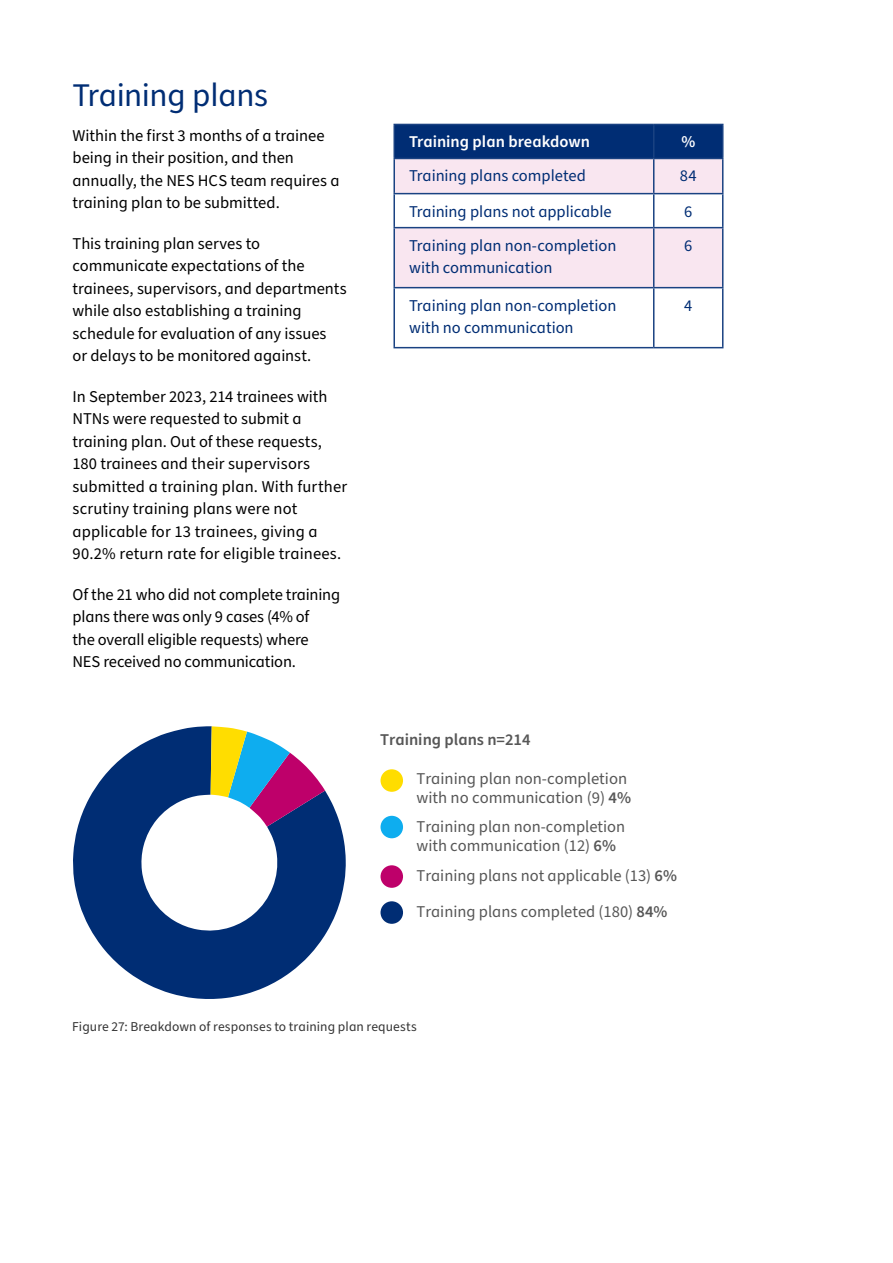
<style>
.page{position:relative;width:893px;height:1263px;background:#fff}
.page>*{position:absolute;margin:0;border:0;box-sizing:border-box;transform-origin:0 0}
.body{font:33px "Source Sans Pro";letter-spacing:-.015em;color:#002d74}
.body-2{font:16.5px/22.5px "Source Sans Pro";color:#000}
.t1{font:16.5px/19.8px "Source Sans Pro";color:#575757}
.body-3{font:16.5px/22.5px "Source Sans Pro";letter-spacing:-.005em;color:#002d74}
.body-4{font:600 16.5px "Source Sans Pro";color:#fff}
.t2{font:600 16.5px "Source Sans Pro";color:#575757}
.image_caption{font:13.5px "Source Sans Pro";letter-spacing:.005em;color:#333}
.s1{font-weight:600}
</style>
<div class="page">
<svg style="left:395px;top:125px;width:327px;height:68px;background:#7d8ab2"></svg>
<svg style="left:395px;top:194px;width:327px;height:153px"></svg>
<hr style="left:393px;top:124px;width:261px;height:1px;background:#1a4282">
<hr style="left:393px;top:125px;width:2px;height:33px;background:#1a4282">
<hr style="left:654px;top:124px;width:69px;height:1px;background:#1a4282">
<hr style="left:653px;top:125px;width:1px;height:33px;background:#1a4282">
<hr style="left:722px;top:125px;width:1px;height:33px;background:#1a4282">
<hr style="left:393px;top:158px;width:261px;height:1px;background:#1a4282">
<hr style="left:393px;top:159px;width:2px;height:34px;background:#1a4282">
<hr style="left:654px;top:158px;width:69px;height:1px;background:#1a4282">
<hr style="left:653px;top:159px;width:1px;height:34px;background:#1a4282">
<hr style="left:722px;top:159px;width:1px;height:34px;background:#1a4282">
<hr style="left:393px;top:193px;width:261px;height:1px;background:#1a4282">
<hr style="left:393px;top:194px;width:2px;height:33px;background:#1a4282">
<hr style="left:654px;top:193px;width:69px;height:1px;background:#1a4282">
<hr style="left:653px;top:194px;width:1px;height:33px;background:#1a4282">
<hr style="left:722px;top:194px;width:1px;height:33px;background:#1a4282">
<hr style="left:393px;top:227px;width:261px;height:1px;background:#1a4282">
<hr style="left:393px;top:228px;width:2px;height:59px;background:#1a4282">
<hr style="left:654px;top:227px;width:69px;height:1px;background:#1a4282">
<hr style="left:653px;top:228px;width:1px;height:59px;background:#1a4282">
<hr style="left:722px;top:228px;width:1px;height:59px;background:#1a4282">
<hr style="left:393px;top:287px;width:261px;height:1px;background:#1a4282">
<hr style="left:393px;top:288px;width:2px;height:59px;background:#1a4282">
<hr style="left:654px;top:287px;width:69px;height:1px;background:#1a4282">
<hr style="left:653px;top:288px;width:1px;height:59px;background:#1a4282">
<hr style="left:722px;top:288px;width:1px;height:59px;background:#1a4282">
<hr style="left:393px;top:347px;width:261px;height:1px;background:#1a4282">
<hr style="left:654px;top:347px;width:69px;height:1px;background:#1a4282">
<div style="left:381px;top:816px;width:22px;height:22px;background:#0eadef;border-radius:50%"></div>
<div style="left:381px;top:901px;width:22px;height:23px;background:#002d74;border-radius:50%"></div>
<div style="left:381px;top:865px;width:22px;height:23px;background:#be006a;border-radius:50%"></div>
<div style="left:381px;top:769px;width:22px;height:23px;background:#fd0;border-radius:50%"></div>
<svg style="left:73px;top:726px;width:273px;height:273px;fill:#002d74"></svg>
<svg style="left:211px;top:726px;width:114px;height:101px"></svg>
<p class="body" style="left:73px;top:73px;width:197px">Training plans</p>
<p class="body-2" style="left:73px;top:124px;width:268px">Within the first 3 months of a trainee being in their position, and then annually, the NES HCS team requires a training plan to be submitted.</p>
<p class="body-2" style="left:73px;top:232px;width:276px">This training plan serves to communicate expectations of the trainees, supervisors, and departments while also establishing a training schedule for evaluation of any issues<br>or delays to be monitored against.</p>
<p class="body-2" style="left:73px;top:385px;width:276px">In September 2023, 214 trainees with NTNs were requested to submit a training plan. Out of these requests, 180 trainees and their supervisors submitted a training plan. With further scrutiny training plans were not applicable for 13 trainees, giving a 90.2% return rate for eligible trainees.</p>
<p class="body-2" style="left:73px;top:583px;width:269px">Of the 21 who did not complete training plans there was only 9 cases (4% of<br>the overall eligible requests) where NES received no communication.</p>
<p class="body-4" style="left:409px;top:131px;width:182px">Training plan breakdown</p>
<p class="body-4" style="left:681px;top:131px;width:15px">%</p>
<p class="body-3" style="left:409px;top:165px;width:178px">Training plans completed</p>
<p class="body-3" style="left:680px;top:165px;width:18px">84</p>
<p class="body-3" style="left:409px;top:200px;width:204px">Training plans not applicable</p>
<p class="body-3" style="left:684px;top:200px;width:10px">6</p>
<p class="body-3" style="left:409px;top:234px;width:209px">Training plan non-completion with communication</p>
<p class="body-3" style="left:684px;top:234px;width:10px">6</p>
<p class="body-3" style="left:409px;top:294px;width:209px">Training plan non-completion with no communication</p>
<p class="body-3" style="left:684px;top:294px;width:10px">4</p>
<p class="t2" style="left:380px;top:729px;width:152px">Training plans n=214</p>
<p class="t1" style="left:417px;top:769px;width:216px">Training plan non-completion with no communication (9) <span class="s1">4%</span></p>
<p class="t1" style="left:416px;top:817px;width:210px">Training plan non-completion with communication (12) <span class="s1">6%</span></p>
<p class="t1" style="left:416px;top:866px;width:262px">Training plans not applicable (13) <span class="s1">6%</span></p>
<p class="t1" style="left:416px;top:902px;width:252px">Training plans completed (180) <span class="s1">84%</span></p>
<p class="image_caption" style="left:72px;top:1018px;width:346px">Figure 27: Breakdown of responses to training plan requests</p>
</div>
